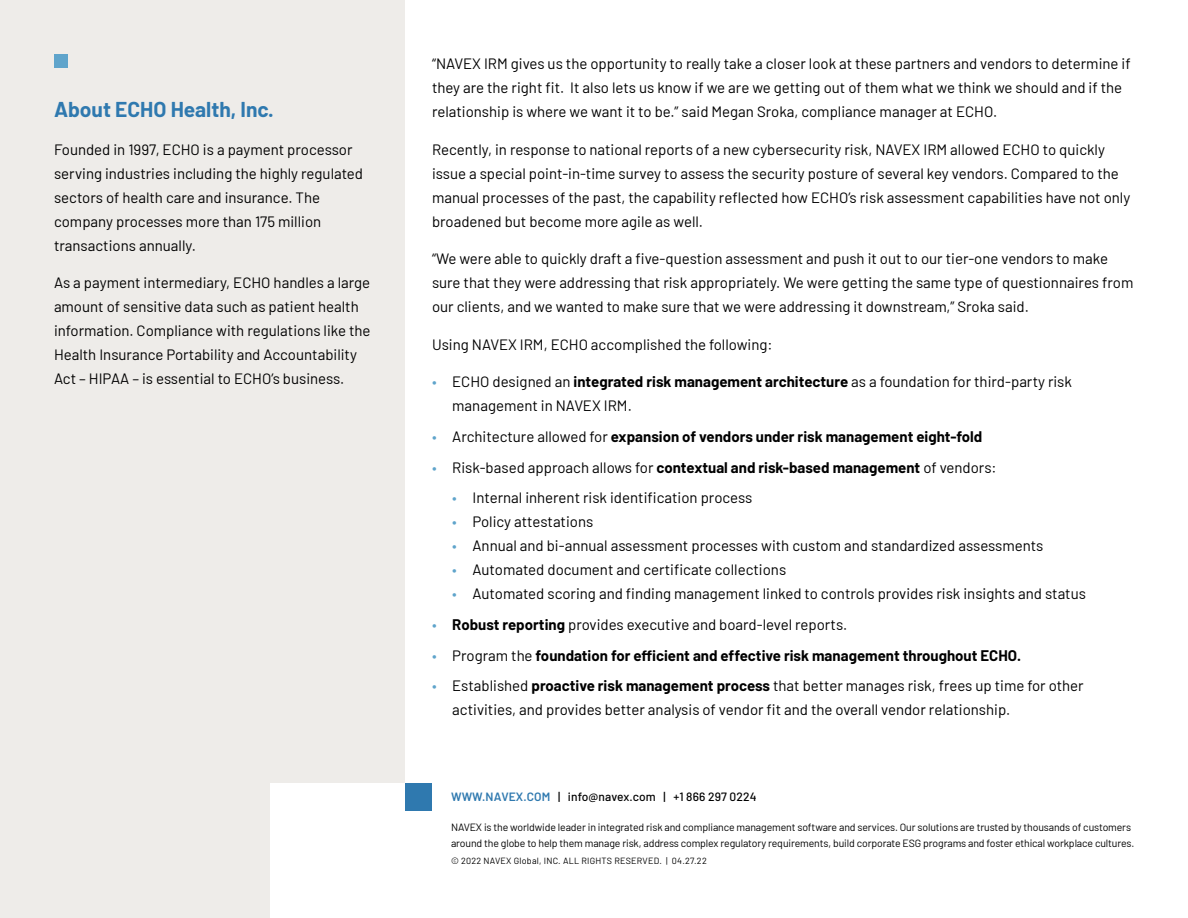
<style>
.page{position:relative;width:1188px;height:918px;background:#fff}
.page>*{position:absolute;margin:0;border:0;box-sizing:border-box;transform-origin:0 0}
.t1{font:700 21px "Barlow";color:#2f79af}
.t2{font:15px/24px "Barlow";color:#000}
.t3{font:700 15px "Barlow";color:#000}
.t4{font:500 12px "Barlow";letter-spacing:.01em;color:#000}
.t5{font:10.5px/16.5px "Barlow";letter-spacing:-.01em;color:#000}
.t6{font:9px "Barlow";letter-spacing:.025em;color:#000}
.s1{color:#5fa4cb}
.s2{font-weight:700}
.s3{font-weight:400;color:#5fa4cb}
.s4{font-weight:400}
.s5{font-weight:600;color:#2f79af}
</style>
<div class="page">
<div style="left:0;top:0;width:405px;height:918px;background:#eeece9"></div>
<div style="left:270px;top:783px;width:135px;height:135px;background:#fff"></div>
<div style="left:405px;top:783px;width:27px;height:27px;background:#2f79af"></div>
<div style="left:54px;top:54px;width:14px;height:14px;background:#5fa4cb"></div>
<h1 class="t1" style="left:54px;top:94px;width:221px">About ECHO Health, Inc.</h1>
<p class="t2" style="left:54px;top:136px;width:311px">Founded in 1997, ECHO is a payment processor serving industries including the highly regulated sectors of health care and insurance. The company processes more than 175 million transactions annually.</p>
<p class="t2" style="left:54px;top:270px;width:318px">As a payment intermediary, ECHO handles a large amount of sensitive data such as patient health information. Compliance with regulations like the Health Insurance Portability and Accountability Act – HIPAA – is essential to ECHO’s business.</p>
<p class="t2" style="left:432px;top:50px;width:700px">“NAVEX IRM gives us the opportunity to really take a closer look at these partners and vendors to determine if they are the right fit. It also lets us know if we are we getting out of them what we think we should and if the relationship is where we want it to be.” said Megan Sroka, compliance manager at ECHO.</p>
<p class="t2" style="left:432px;top:136px;width:700px">Recently, in response to national reports of a new cybersecurity risk, NAVEX IRM allowed ECHO to quickly issue a special point-in-time survey to assess the security posture of several key vendors. Compared to the manual processes of the past, the capability reflected how ECHO’s risk assessment capabilities have not only broadened but become more agile as well.</p>
<p class="t2" style="left:432px;top:245px;width:703px">“We were able to quickly draft a five-question assessment and push it out to our tier-one vendors to make sure that they were addressing that risk appropriately. We were getting the same type of questionnaires from our clients, and we wanted to make sure that we were addressing it downstream,” Sroka said.</p>
<p class="t2" style="left:432px;top:331px;width:342px">Using NAVEX IRM, ECHO accomplished the following:</p>
<p class="t2" style="left:452px;top:368px;width:621px;text-indent:-20px"><span class="s1">•</span> ECHO designed an <span class="s2">integrated risk management architecture</span> as a foundation for third-party risk management in NAVEX IRM.</p>
<p class="t3" style="left:432px;top:425px;width:552px"><span class="s3">•</span> <span class="s4">Architecture allowed for</span> expansion of vendors under risk management eight-fold</p>
<p class="t2" style="left:432px;top:454px;width:566px"><span class="s1">•</span> Risk-based approach allows for <span class="s2">contextual and risk-based management</span> of vendors:</p>
<p class="t2" style="left:452px;top:485px;width:302px"><span class="s1">•</span> Internal inherent risk identification process</p>
<p class="t2" style="left:452px;top:509px;width:143px"><span class="s1">•</span> Policy attestations</p>
<p class="t2" style="left:452px;top:533px;width:593px"><span class="s1">•</span> Annual and bi-annual assessment processes with custom and standardized assessments</p>
<p class="t2" style="left:452px;top:557px;width:336px"><span class="s1">•</span> Automated document and certificate collections</p>
<p class="t2" style="left:452px;top:581px;width:635px"><span class="s1">•</span> Automated scoring and finding management linked to controls provides risk insights and status</p>
<p class="t2" style="left:432px;top:611px;width:417px"><span class="s1">•</span> <span class="s2">Robust reporting</span> provides executive and board-level reports.</p>
<p class="t3" style="left:432px;top:644px;width:591px"><span class="s3">•</span> <span class="s4">Program the</span> foundation for efficient and effective risk management throughout ECHO.</p>
<p class="t2" style="left:452px;top:673px;width:633px;text-indent:-20px"><span class="s1">•</span> Established <span class="s2">proactive risk management process</span> that better manages risk, frees up time for other activities, and provides better analysis of vendor fit and the overall vendor relationship.</p>
<p class="t4" style="left:451px;top:788px;width:307px"><span class="s5">WWW.NAVEX.COM</span> | info@navex.com | +1 866 297 0224</p>
<p class="t5" style="left:451px;top:818px;width:685px">NAVEX is the worldwide leader in integrated risk and compliance management software and services. Our solutions are trusted by thousands of customers around the globe to help them manage risk, address complex regulatory requirements, build corporate ESG programs and foster ethical workplace cultures.</p>
<p class="t6" style="left:451px;top:854px;width:257px">© 2022 NAVEX Global, INC. ALL RIGHTS RESERVED. | 04.27.22</p>
</div>
